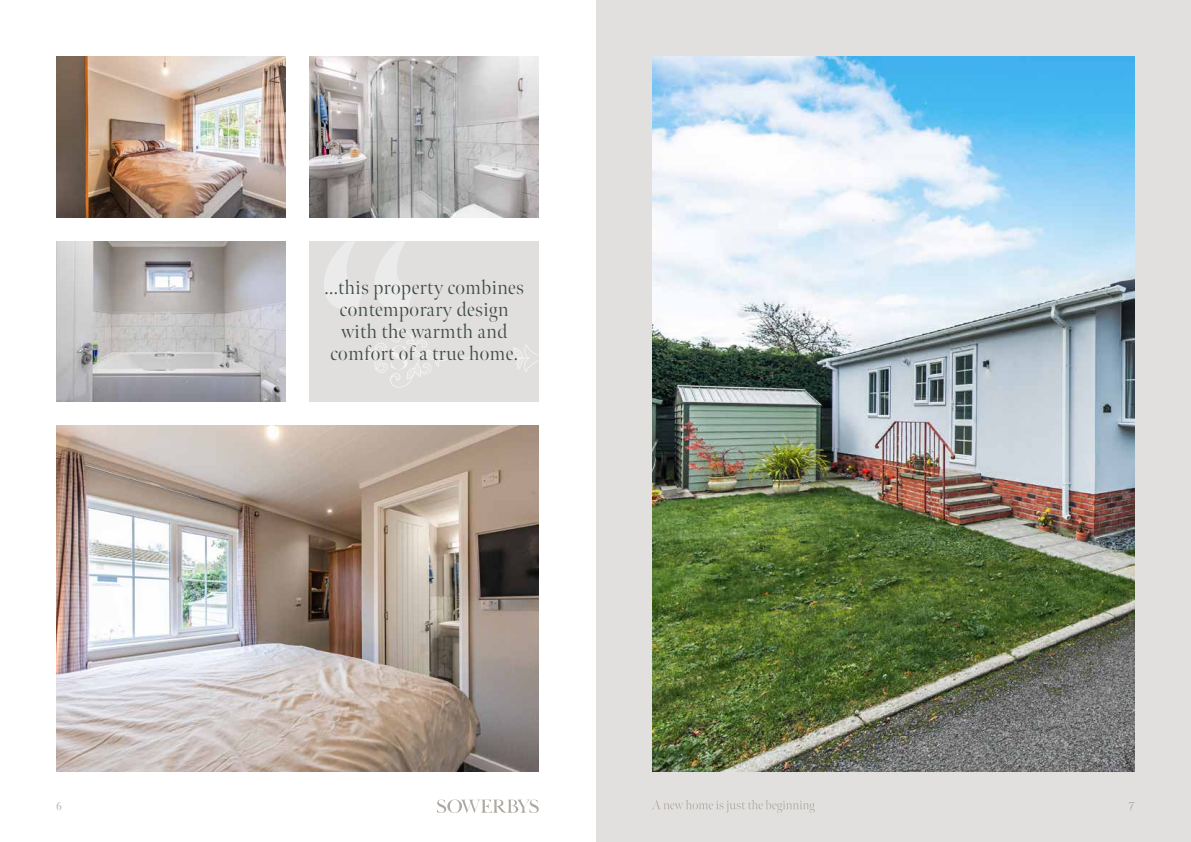
<style>
.page{position:relative;width:1191px;height:842px;background:#fff}
.page>*{position:absolute;margin:0;border:0;box-sizing:border-box;transform-origin:0 0}
.t1{font:300 20px/22px "Meno Banner";letter-spacing:.025em;color:#3e4b47;text-align:center}
.t2{font:300 13px "Meno Banner";color:#ada8a0}
.t3{font:300 11px "Meno Banner";color:#ada8a0}
</style>
<div class="page">
<div style="left:595px;top:0;width:596px;height:842px;background:#e2e0df"></div>
<svg style="left:437px;top:799px;width:102px;height:14px"></svg>
<svg style="left:652px;top:800px;width:162px;height:13px"></svg>
<img style="left:57px;top:426px;width:482px;height:345px">
<img style="left:310px;top:57px;width:229px;height:160px">
<img style="left:652px;top:57px;width:482px;height:714px">
<div style="left:310px;top:241px;width:229px;height:161px;background:#e1dfde"></div>
<svg style="left:324px;top:242px;width:89px;height:69px"></svg>
<svg style="left:360px;top:329px;width:179px;height:59px"></svg>
<img style="left:57px;top:57px;width:229px;height:160px">
<img style="left:57px;top:241px;width:229px;height:161px">
<p class="t1" style="left:324px;top:276px;width:201px">...this property combines contemporary design with the warmth and comfort of a true home.</p>
<p class="t3" style="left:57px;top:799px;width:7px">6</p>
<p class="t2" style="left:1129px;top:798px;width:7px">7</p>
</div>
